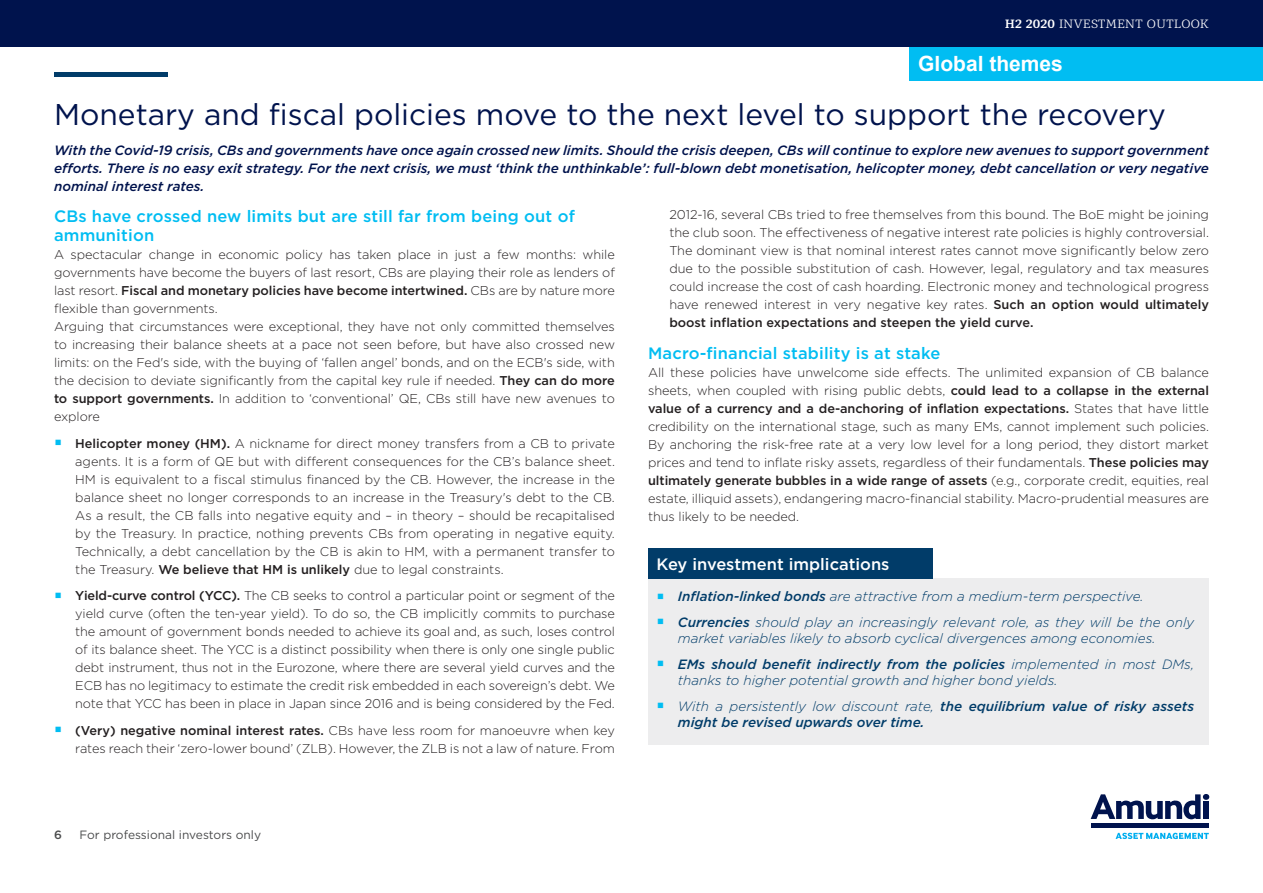
<style>
.page{position:relative;width:1263px;height:893px;background:#fff}
.page>*{position:absolute;margin:0;border:0;box-sizing:border-box;transform-origin:0 0}
.Amundi_Section_Headi{font:30px "Gotham";color:#00134d}
.t1{font:700 21px "Arial";color:#fff}
.Amundi_Sub_Heading_L{font:500 16.5px/19.8px "Gotham";letter-spacing:.01em;color:#01bdf2}
.Amundi_Sub_Heading_L-2{font:500 16.5px "Gotham";color:#fff}
.Main_Body_AMUNDI{font:italic 500 13.5px/18px "Gotham";color:#00134d;text-align:justify}
.Amundi_Bullet_List{font:italic 300 13.5px/16.2px "Gotham";color:#013c69}
.Amundi_Bullet_List-2{font:italic 500 13.5px/16.2px "Gotham";color:#013c69}
.Main_Body_AMUNDI-2{font:300 12.75px/18px "Gotham";letter-spacing:-.005em;color:#231f20;text-align:justify}
.t2{font:12px "Gotham";color:#4b4c4d}
.t3{font:300 12px "Mediator Serif";letter-spacing:.02em;color:#fff}
.t4{font:500 12px "Gotham";color:#4b4c4d}
.s1{font-weight:700}
.s2{font-weight:500}
.s3{font-weight:300}
</style>
<div class="page">
<svg style="left:1091px;top:794px;width:118px;height:25px"></svg>
<div style="left:1203px;top:801px;width:6px;height:18px;background:#00134d"></div>
<hr style="left:1091px;top:824px;width:118px;height:4px;background:#00134d">
<svg style="left:1115px;top:833px;width:94px;height:6px"></svg>
<div style="left:54px;top:72px;width:114px;height:5px;background:#013c69"></div>
<div style="left:648px;top:578px;width:561px;height:167px;background:#ededee"></div>
<div style="left:648px;top:548px;width:285px;height:30px;background:#013c69"></div>
<div style="left:910px;top:47px;width:353px;height:34px;background:#01bdf2"></div>
<div style="left:0;top:0;width:1263px;height:47px;background:#00134d"></div>
<p class="t3" style="left:1005px;top:16px;width:205px"><span class="s1">H2 2020</span> INVESTMENT OUTLOOK</p>
<p class="t1" style="left:918px;top:49px;width:146px">Global themes</p>
<p class="Amundi_Section_Headi" style="left:54px;top:95px;width:1113px">Monetary and fiscal policies move to the next level to support the recovery</p>
<p class="Main_Body_AMUNDI" style="left:54px;top:141px;width:1156px">With the Covid-19 crisis, CBs and governments have once again crossed new limits. Should the crisis deepen, CBs will continue to explore new avenues to support government efforts. There is no easy exit strategy. For the next crisis, we must ‘think the unthinkable’: full-blown debt monetisation, helicopter money, debt cancellation or very negative nominal interest rates.</p>
<p class="Amundi_Sub_Heading_L" style="left:54px;top:206px;width:522px">CBs have crossed new limits but are still far from being out of ammunition</p>
<p class="Main_Body_AMUNDI-2" style="left:54px;top:245px;width:562px">A spectacular change in economic policy has taken place in just a few months: while governments have become the buyers of last resort, CBs are playing their role as lenders of last resort. <span class="s2">Fiscal and monetary policies have become intertwined.</span> CBs are by nature more flexible than governments.</p>
<p class="Main_Body_AMUNDI-2" style="left:54px;top:317px;width:562px">Arguing that circumstances were exceptional, they have not only committed themselves to increasing their balance sheets at a pace not seen before, but have also crossed new limits: on the Fed's side, with the buying of ‘fallen angel’ bonds, and on the ECB's side, with the decision to deviate significantly from the capital key rule if needed. <span class="s2">They can do more to support governments.</span> In addition to ‘conventional’ QE, CBs still have new avenues to explore</p>
<p class="Main_Body_AMUNDI-2" style="left:75px;top:434px;width:541px"><span class="s2">Helicopter money (HM).</span> A nickname for direct money transfers from a CB to private agents. It is a form of QE but with different consequences for the CB’s balance sheet.<br>HM is equivalent to a fiscal stimulus financed by the CB. However, the increase in the balance sheet no longer corresponds to an increase in the Treasury's debt to the CB.<br>As a result, the CB falls into negative equity and – in theory – should be recapitalised by the Treasury. In practice, nothing prevents CBs from operating in negative equity.<br>Technically, a debt cancellation by the CB is akin to HM, with a permanent transfer to the Treasury. <span class="s2">We believe that HM is unlikely</span> due to legal constraints.</p>
<p class="Main_Body_AMUNDI-2" style="left:75px;top:587px;width:541px"><span class="s2">Yield-curve control (YCC).</span> The CB seeks to control a particular point or segment of the yield curve (often the ten-year yield). To do so, the CB implicitly commits to purchase the amount of government bonds needed to achieve its goal and, as such, loses control of its balance sheet. The YCC is a distinct possibility when there is only one single public debt instrument, thus not in the Eurozone, where there are several yield curves and the ECB has no legitimacy to estimate the credit risk embedded in each sovereign’s debt. We note that YCC has been in place in Japan since 2016 and is being considered by the Fed.</p>
<p class="Main_Body_AMUNDI-2" style="left:75px;top:721px;width:541px"><span class="s2">(Very) negative nominal interest rates.</span> CBs have less room for manoeuvre when key rates reach their ‘zero-lower bound’ (ZLB). However, the ZLB is not a law of nature. From</p>
<p class="Main_Body_AMUNDI-2" style="left:669px;top:205px;width:541px">2012-16, several CBs tried to free themselves from this bound. The BoE might be joining the club soon. The effectiveness of negative interest rate policies is highly controversial.<br>The dominant view is that nominal interest rates cannot move significantly below zero due to the possible substitution of cash. However, legal, regulatory and tax measures could increase the cost of cash hoarding. Electronic money and technological progress have renewed interest in very negative key rates. <span class="s2">Such an option would ultimately boost inflation expectations and steepen the yield curve.</span></p>
<p class="Amundi_Sub_Heading_L" style="left:648px;top:343px;width:294px">Macro-financial stability is at stake</p>
<p class="Main_Body_AMUNDI-2" style="left:648px;top:363px;width:562px">All these policies have unwelcome side effects. The unlimited expansion of CB balance sheets, when coupled with rising public debts, <span class="s2">could lead to a collapse in the external value of a currency and a de-anchoring of inflation expectations.</span> States that have little credibility on the international stage, such as many EMs, cannot implement such policies.<br>By anchoring the risk-free rate at a very low level for a long period, they distort market prices and tend to inflate risky assets, regardless of their fundamentals. <span class="s2">These policies may ultimately generate bubbles in a wide range of assets</span> (e.g., corporate credit, equities, real estate, illiquid assets), endangering macro-financial stability. Macro-prudential measures are thus likely to be needed.</p>
<p class="Amundi_Sub_Heading_L-2" style="left:657px;top:553px;width:234px">Key investment implications</p>
<p class="Amundi_Bullet_List" style="left:678px;top:588px;width:467px"><span class="s2">Inflation-linked bonds</span> are attractive from a medium-term perspective.</p>
<p class="Amundi_Bullet_List" style="left:678px;top:614px;width:518px"><span class="s2">Currencies</span> should play an increasingly relevant role, as they will be the only market variables likely to absorb cyclical divergences among economies.</p>
<p class="Amundi_Bullet_List" style="left:678px;top:656px;width:518px"><span class="s2">EMs should benefit indirectly from the policies</span> implemented in most DMs, thanks to higher potential growth and higher bond yields.</p>
<p class="Amundi_Bullet_List-2" style="left:678px;top:698px;width:518px"><span class="s3">With a persistently low discount rate,</span> the equilibrium value of risky assets might be revised upwards over time.</p>
<p class="t4" style="left:54px;top:827px;width:9px">6</p>
<p class="t2" style="left:80px;top:827px;width:183px">For professional investors only</p>
</div>
